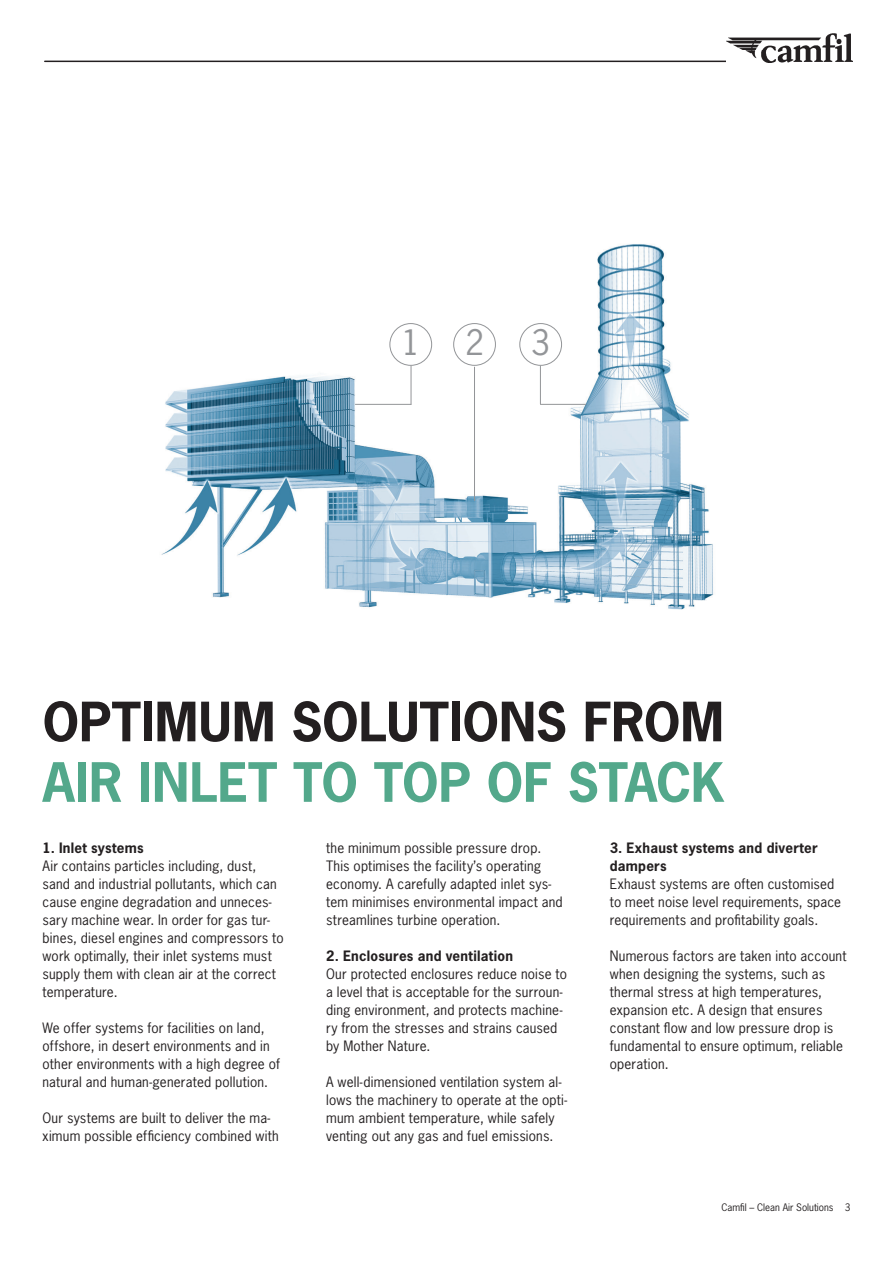
<style>
.page{position:relative;width:893px;height:1263px;background:#fff}
.page>*{position:absolute;margin:0;border:0;box-sizing:border-box;transform-origin:0 0}
.t1{font:700 51px/60.4px "News Gothic Std";color:#231f20}
.t2{font:33px "News Gothic Std";color:#939598}
.t3{font:13.5px/18px "News Gothic Std";letter-spacing:.015em;color:#231f20}
.t4{font:700 13.5px/18px "News Gothic Std";letter-spacing:.02em;color:#231f20}
.t5{font:9.75px "News Gothic Std";color:#231f20}
.s1{color:#53a88b}
</style>
<div class="page">
<hr style="left:45px;top:61px;width:686px;height:1px;background:#231f20">
<img style="left:726px;top:33px;width:126px;height:29px">
<img style="left:161px;top:244px;width:552px;height:366px">
<div style="left:389px;top:323px;width:43px;height:43px;border:1px solid #939598;border-radius:50%"></div>
<div style="left:453px;top:323px;width:43px;height:43px;border:1px solid #939598;border-radius:50%"></div>
<div style="left:519px;top:323px;width:43px;height:43px;border:1px solid #939598;border-radius:50%"></div>
<hr style="left:355px;top:404px;width:56px;height:1px;background:#939598">
<hr style="left:411px;top:366px;width:1px;height:39px;background:#939598">
<hr style="left:474px;top:367px;width:1px;height:134px;background:#939598">
<hr style="left:540px;top:404px;width:46px;height:1px;background:#939598">
<hr style="left:540px;top:366px;width:1px;height:38px;background:#939598">
<p class="t2" style="left:401px;top:321px;width:21px">1</p>
<p class="t2" style="left:465px;top:321px;width:21px">2</p>
<p class="t2" style="left:531px;top:321px;width:21px">3</p>
<p class="t1" style="left:43px;top:691px;width:684px">OPTIMUM SOLUTIONS FROM<br><span class="s1">AIR INLET TO TOP OF STACK</span></p>
<p class="t4" style="left:43px;top:838px;width:103px">1. Inlet systems</p>
<p class="t3" style="left:43px;top:856px;width:243px">Air contains particles including, dust, sand and industrial pollutants, which can cause engine degradation and unneces&shy;sary machine wear. In order for gas tur&shy;bines, diesel engines and compressors to work optimally, their inlet systems must supply them with clean air at the correct temperature.</p>
<p class="t3" style="left:43px;top:1018px;width:239px">We offer systems for facilities on land, offshore, in desert environments and in other environments with a high degree of natural and human-generated pollution.</p>
<p class="t3" style="left:43px;top:1108px;width:238px">Our systems are built to deliver the ma&shy;ximum possible efficiency combined with</p>
<p class="t4" style="left:610px;top:838px;width:210px">3. Exhaust systems and diverter dampers</p>
<p class="t3" style="left:610px;top:874px;width:226px">Exhaust systems are often customised</p>
<p class="t3" style="left:610px;top:892px;width:233px">to meet noise level requirements, space requirements and profitability goals.</p>
<p class="t3" style="left:610px;top:946px;width:238px">Numerous factors are taken into account when designing the systems, such as thermal stress at high temperatures, expansion etc. A design that ensures constant flow and low pressure drop is fundamental to ensure optimum, reliable operation.</p>
<p class="t3" style="left:326px;top:838px;width:217px">the minimum possible pressure drop.</p>
<p class="t3" style="left:326px;top:856px;width:238px">This optimises the facility’s operating economy. A carefully adapted inlet sys&shy;tem minimises environmental impact and streamlines turbine operation.</p>
<p class="t4" style="left:326px;top:946px;width:189px">2. Enclosures and ventilation</p>
<p class="t3" style="left:326px;top:964px;width:242px">Our protected enclosures reduce noise to a level that is acceptable for the surroun&shy;ding environment, and protects machine&shy;ry from the stresses and strains caused by Mother Nature.</p>
<p class="t3" style="left:326px;top:1072px;width:243px">A well-dimensioned ventilation system al&shy;lows the machinery to operate at the opti&shy;mum ambient temperature, while safely venting out any gas and fuel emissions.</p>
<p class="t5" style="left:721px;top:1201px;width:131px">Camfil – Clean Air Solutions 3</p>
</div>
